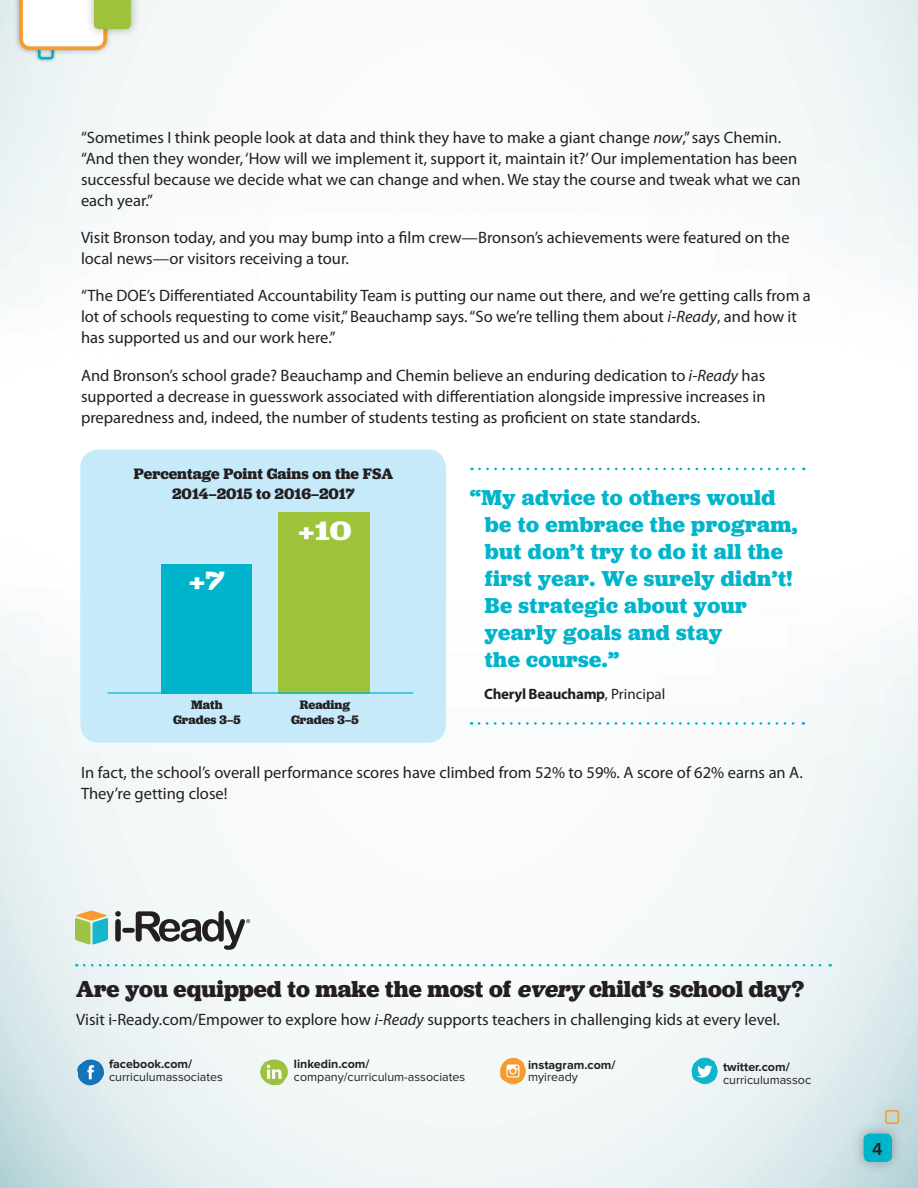
<style>
.page{position:relative;width:918px;height:1188px;background:#fff}
.page>*{position:absolute;margin:0;border:0;box-sizing:border-box;transform-origin:0 0}
.t1{font:700 27.6px "Jubilat";color:#fff;scale:1.22 1}
.t2{font:700 24px "Jubilat";color:#231f20}
.t3{font:700 22.5px/27px "Jubilat";letter-spacing:.02em;color:#00b5cb}
.t4{font:600 18px "Proxima Nova";color:#231f20}
.t5{font:16.5px/21px "Myriad Pro";color:#231f20}
.t6{font:700 15.75px/19.5px "Jubilat";color:#231f20;text-align:center}
.t7{font:700 15px "Myriad Pro";letter-spacing:-.02em;color:#231f20}
.t8{font:700 12.75px/15px "Jubilat";color:#231f20;text-align:center}
.t9{font:12.45px "Proxima Nova";color:#231f20}
.t10{font:700 12.45px "Proxima Nova";color:#231f20}
.s1{font-style:italic}
.s2{font-weight:400}
</style>
<div class="page">
<img style="left:0;top:449px;width:918px;height:739px">
<div style="left:869px;top:1094px;width:46px;height:46px;background:#c7dde0"></div>
<div style="left:885px;top:1110px;width:14px;height:14px;border:2px solid #f69c2e;border-radius:2px"></div>
<div style="left:851px;top:1121px;width:54px;height:54px;background:#231f20;opacity:.35"></div>
<div style="left:864px;top:1134px;width:28px;height:28px;background:#00b5cb;border-radius:6px"></div>
<div style="left:80px;top:450px;width:366px;height:293px;background:#c6eafa;border-radius:18px"></div>
<svg style="left:84px;top:964px;width:747px;height:3px"></svg>
<img style="left:76px;top:1058px;width:30px;height:29px">
<img style="left:260px;top:1058px;width:28px;height:28px">
<img style="left:689px;top:1056px;width:30px;height:30px">
<img style="left:498px;top:1056px;width:30px;height:30px">
<svg style="left:75px;top:911px;width:33px;height:34px"></svg>
<svg style="left:115px;top:911px;width:135px;height:39px"></svg>
<div style="left:35px;top:40px;width:22px;height:23px;background:#231f20;opacity:.35"></div>
<div style="left:38px;top:44px;width:16px;height:15px;border:3px solid #00b5cb;border-radius:2px"></div>
<div style="left:13px;top:0;width:100px;height:56px;background:#231f20;opacity:.35"></div>
<div style="left:85px;top:0;width:54px;height:38px;background:#231f20;opacity:.35"></div>
<svg style="left:19px;top:0;width:112px;height:50px"></svg>
<div style="left:162px;top:564px;width:90px;height:130px;background:#00b5cb"></div>
<div style="left:279px;top:512px;width:91px;height:182px;background:#9dc33b"></div>
<hr style="left:108px;top:692px;width:305px;height:2px;background:#00b5cb">
<svg style="left:479px;top:468px;width:325px;height:2px"></svg>
<svg style="left:479px;top:722px;width:325px;height:3px"></svg>
<p class="t5" style="left:81px;top:127px;width:721px">“Sometimes I think people look at data and think they have to make a giant change <span class="s1">now</span>,” says Chemin. “And then they wonder, ‘How will we implement it, support it, maintain it?’ Our implementation has been successful because we decide what we can change and when. We stay the course and tweak what we can each year.”</p>
<p class="t5" style="left:81px;top:228px;width:710px">Visit Bronson today, and you may bump into a film crew—Bronson’s achievements were featured on the local news—or visitors receiving a tour.</p>
<p class="t5" style="left:81px;top:286px;width:731px">“The DOE’s Differentiated Accountability Team is putting our name out there, and we’re getting calls from a lot of schools requesting to come visit,” Beauchamp says. “So we’re telling them about <span class="s1">i-Ready</span>, and how it has supported us and our work here.”</p>
<p class="t5" style="left:81px;top:365px;width:686px;text-align:justify">And Bronson’s school grade? Beauchamp and Chemin believe an enduring dedication to <span class="s1">i-Ready</span> has supported a decrease in guesswork associated with differentiation alongside impressive increases in preparedness and, indeed, the number of students testing as proficient on state standards.</p>
<p class="t6" style="left:134px;top:464px;width:261px">Percentage Point Gains on the FSA<br>2014—2015 to 2016—2017</p>
<h1 class="t1" style="left:189px;top:563px;width:31px">+7</h1>
<h1 class="t1" style="left:298px;top:512px;width:46px">+10</h1>
<p class="t8" style="left:173px;top:697px;width:69px">Math<br>Grades 3—5</p>
<p class="t8" style="left:291px;top:697px;width:69px">Reading<br>Grades 3—5</p>
<h3 class="t3" style="left:485px;top:484px;width:314px;text-indent:-15px">“My advice to others would be to embrace the program, but don’t try to do it all the first year. We surely didn’t!<br>Be strategic about your yearly goals and stay<br>the course.”</h3>
<p class="t7" style="left:484px;top:685px;width:183px">Cheryl Beauchamp<span class="s2">, Principal</span></p>
<p class="t5" style="left:81px;top:762px;width:723px">In fact, the school’s overall performance scores have climbed from 52% to 59%. A score of 62% earns an A.<br>They’re getting close!</p>
<h2 class="t2" style="left:76px;top:973px;width:729px">Are you equipped to make the most of <span class="s1">every</span> child’s school day?</h2>
<p class="t5" style="left:76px;top:1009px;width:705px">Visit i-Ready.com/Empower to explore how <span class="s1">i-Ready</span> supports teachers in challenging kids at every level.</p>
<p class="t10" style="left:109px;top:1057px;width:85px">facebook.com/</p>
<p class="t9" style="left:109px;top:1070px;width:115px">curriculumassociates</p>
<p class="t10" style="left:294px;top:1057px;width:77px">linkedin.com/</p>
<p class="t9" style="left:294px;top:1070px;width:173px">company/curriculum-associates</p>
<p class="t10" style="left:528px;top:1058px;width:89px">instagram.com/</p>
<p class="t9" style="left:528px;top:1070px;width:51px">myiready</p>
<p class="t10" style="left:723px;top:1060px;width:68px">twitter.com/</p>
<p class="t9" style="left:723px;top:1073px;width:90px">curriculumassoc</p>
<p class="t4" style="left:872px;top:1140px;width:12px">4</p>
</div>
